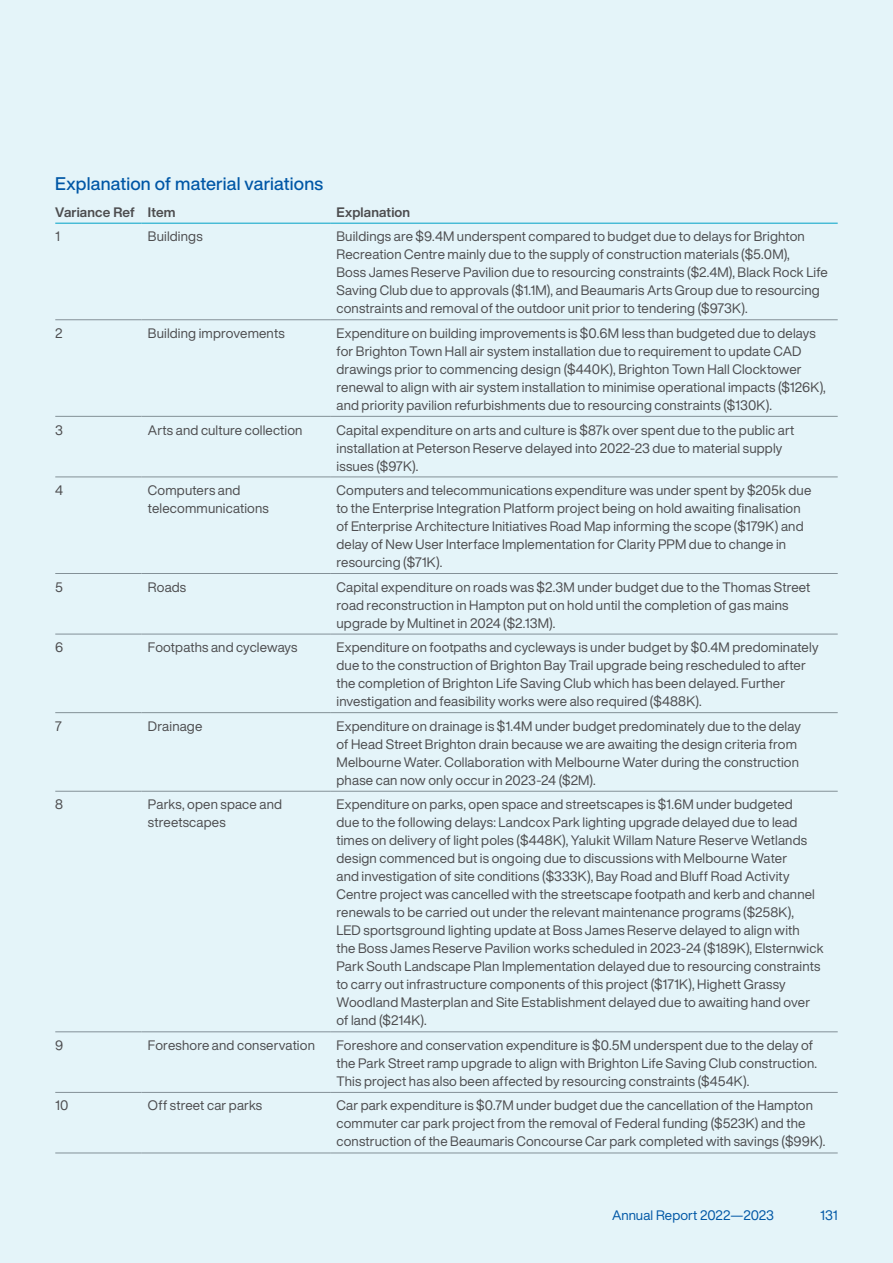
<style>
.page{position:relative;width:893px;height:1263px;background:#e4f4f9}
.page>*{position:absolute;margin:0;border:0;box-sizing:border-box;transform-origin:0 0}
.t1{font:500 18px "Helvetica Now Display";letter-spacing:.01em;color:#0057a6}
.t2{font:13.5px/18px "Helvetica Now Display";letter-spacing:.01em;color:#4d4d4f}
.t3{font:700 13.5px "Helvetica Now Display";letter-spacing:.015em;color:#4d4d4f}
.t4{font:13.5px "Helvetica Now Display";letter-spacing:.005em;color:#0057a6}
</style>
<div class="page">
<hr style="left:55px;top:319px;width:87px;height:1px;background:#839097">
<hr style="left:142px;top:319px;width:188px;height:1px;background:#839097">
<hr style="left:330px;top:319px;width:508px;height:1px;background:#839097">
<hr style="left:55px;top:416px;width:87px;height:1px;background:#839097">
<hr style="left:142px;top:416px;width:188px;height:1px;background:#839097">
<hr style="left:330px;top:416px;width:508px;height:1px;background:#839097">
<hr style="left:55px;top:477px;width:87px;height:1px;background:#839097">
<hr style="left:142px;top:477px;width:188px;height:1px;background:#839097">
<hr style="left:330px;top:477px;width:508px;height:1px;background:#839097">
<hr style="left:55px;top:573px;width:87px;height:1px;background:#839097">
<hr style="left:142px;top:573px;width:188px;height:1px;background:#839097">
<hr style="left:330px;top:573px;width:508px;height:1px;background:#839097">
<hr style="left:55px;top:634px;width:87px;height:1px;background:#839097">
<hr style="left:142px;top:634px;width:188px;height:1px;background:#839097">
<hr style="left:330px;top:634px;width:508px;height:1px;background:#839097">
<hr style="left:55px;top:712px;width:87px;height:1px;background:#839097">
<hr style="left:142px;top:712px;width:188px;height:1px;background:#839097">
<hr style="left:330px;top:712px;width:508px;height:1px;background:#839097">
<hr style="left:55px;top:791px;width:87px;height:1px;background:#839097">
<hr style="left:142px;top:791px;width:188px;height:1px;background:#839097">
<hr style="left:330px;top:791px;width:508px;height:1px;background:#839097">
<hr style="left:55px;top:1031px;width:87px;height:1px;background:#839097">
<hr style="left:142px;top:1031px;width:188px;height:1px;background:#839097">
<hr style="left:330px;top:1031px;width:508px;height:1px;background:#839097">
<hr style="left:55px;top:1092px;width:87px;height:1px;background:#839097">
<hr style="left:142px;top:1092px;width:188px;height:1px;background:#839097">
<hr style="left:330px;top:1092px;width:508px;height:1px;background:#839097">
<hr style="left:55px;top:1153px;width:87px;height:1px;background:#839097">
<hr style="left:142px;top:1153px;width:188px;height:1px;background:#839097">
<hr style="left:330px;top:1153px;width:508px;height:1px;background:#839097">
<hr style="left:55px;top:223px;width:87px;height:1px;background:#00a1c7">
<hr style="left:142px;top:223px;width:188px;height:1px;background:#00a1c7">
<hr style="left:330px;top:223px;width:508px;height:1px;background:#00a1c7">
<h1 class="t1" style="left:55px;top:171px;width:269px">Explanation of material variations</h1>
<p class="t3" style="left:55px;top:203px;width:122px">Variance Ref Item</p>
<p class="t3" style="left:336px;top:203px;width:75px">Explanation</p>
<p class="t2" style="left:55px;top:227px;width:6px">1</p>
<p class="t2" style="left:148px;top:227px;width:56px">Buildings</p>
<p class="t2" style="left:336px;top:227px;width:493px">Buildings are $9.4M underspent compared to budget due to delays for Brighton Recreation Centre mainly due to the supply of construction materials ($5.0M),<br>Boss James Reserve Pavilion due to resourcing constraints ($2.4M), Black Rock Life Saving Club due to approvals ($1.1M), and Beaumaris Arts Group due to resourcing constraints and removal of the outdoor unit prior to tendering ($973K).</p>
<p class="t2" style="left:55px;top:324px;width:9px">2</p>
<p class="t2" style="left:148px;top:324px;width:138px">Building improvements</p>
<p class="t2" style="left:336px;top:324px;width:491px">Expenditure on building improvements is $0.6M less than budgeted due to delays for Brighton Town Hall air system installation due to requirement to update CAD drawings prior to commencing design ($440K), Brighton Town Hall Clocktower renewal to align with air system installation to minimise operational impacts ($126K), and priority pavilion refurbishments due to resourcing constraints ($130K).</p>
<p class="t2" style="left:55px;top:421px;width:9px">3</p>
<p class="t2" style="left:148px;top:421px;width:156px">Arts and culture collection</p>
<p class="t2" style="left:336px;top:421px;width:459px">Capital expenditure on arts and culture is $87k over spent due to the public art installation at Peterson Reserve delayed into 2022-23 due to material supply issues ($97K).</p>
<p class="t2" style="left:55px;top:481px;width:9px">4</p>
<p class="t2" style="left:148px;top:481px;width:122px">Computers and telecommunications</p>
<p class="t2" style="left:336px;top:481px;width:476px">Computers and telecommunications expenditure was under spent by $205k due to the Enterprise Integration Platform project being on hold awaiting finalisation of Enterprise Architecture Initiatives Road Map informing the scope ($179K) and delay of New User Interface Implementation for Clarity PPM due to change in resourcing ($71K).</p>
<p class="t2" style="left:55px;top:578px;width:9px">5</p>
<p class="t2" style="left:148px;top:578px;width:40px">Roads</p>
<p class="t2" style="left:336px;top:578px;width:475px">Capital expenditure on roads was $2.3M under budget due to the Thomas Street road reconstruction in Hampton put on hold until the completion of gas mains upgrade by Multinet in 2024 ($2.13M).</p>
<p class="t2" style="left:55px;top:638px;width:10px">6</p>
<p class="t2" style="left:148px;top:638px;width:151px">Footpaths and cycleways</p>
<p class="t2" style="left:336px;top:638px;width:483px">Expenditure on footpaths and cycleways is under budget by $0.4M predominately due to the construction of Brighton Bay Trail upgrade being rescheduled to after the completion of Brighton Life Saving Club which has been delayed. Further investigation and feasibility works were also required ($488K).</p>
<p class="t2" style="left:55px;top:717px;width:8px">7</p>
<p class="t2" style="left:148px;top:717px;width:56px">Drainage</p>
<p class="t2" style="left:336px;top:717px;width:466px">Expenditure on drainage is $1.4M under budget predominately due to the delay of Head Street Brighton drain because we are awaiting the design criteria from Melbourne Water. Collaboration with Melbourne Water during the construction phase can now only occur in 2023-24 ($2M).</p>
<p class="t2" style="left:55px;top:795px;width:9px">8</p>
<p class="t2" style="left:148px;top:795px;width:136px">Parks, open space and streetscapes</p>
<p class="t2" style="left:336px;top:795px;width:488px">Expenditure on parks, open space and streetscapes is $1.6M under budgeted<br>due to the following delays: Landcox Park lighting upgrade delayed due to lead times on delivery of light poles ($448K), Yalukit Willam Nature Reserve Wetlands design commenced but is ongoing due to discussions with Melbourne Water<br>and investigation of site conditions ($333K), Bay Road and Bluff Road Activity Centre project was cancelled with the streetscape footpath and kerb and channel renewals to be carried out under the relevant maintenance programs ($258K),<br>LED sportsground lighting update at Boss James Reserve delayed to align with<br>the Boss James Reserve Pavilion works scheduled in 2023-24 ($189K), Elsternwick Park South Landscape Plan Implementation delayed due to resourcing constraints to carry out infrastructure components of this project ($171K), Highett Grassy Woodland Masterplan and Site Establishment delayed due to awaiting hand over of land ($214K).</p>
<p class="t2" style="left:55px;top:1036px;width:10px">9</p>
<p class="t2" style="left:148px;top:1036px;width:168px">Foreshore and conservation</p>
<p class="t2" style="left:336px;top:1036px;width:482px">Foreshore and conservation expenditure is $0.5M underspent due to the delay of the Park Street ramp upgrade to align with Brighton Life Saving Club construction.<br>This project has also been affected by resourcing constraints ($454K).</p>
<p class="t2" style="left:55px;top:1096px;width:15px">10</p>
<p class="t2" style="left:148px;top:1096px;width:116px">Off street car parks</p>
<p class="t2" style="left:336px;top:1096px;width:490px">Car park expenditure is $0.7M under budget due the cancellation of the Hampton commuter car park project from the removal of Federal funding ($523K) and the construction of the Beaumaris Concourse Car park completed with savings ($99K).</p>
<p class="t4" style="left:612px;top:1205px;width:163px">Annual Report 2022—2023</p>
<p class="t4" style="left:820px;top:1205px;width:19px">131</p>
</div>
